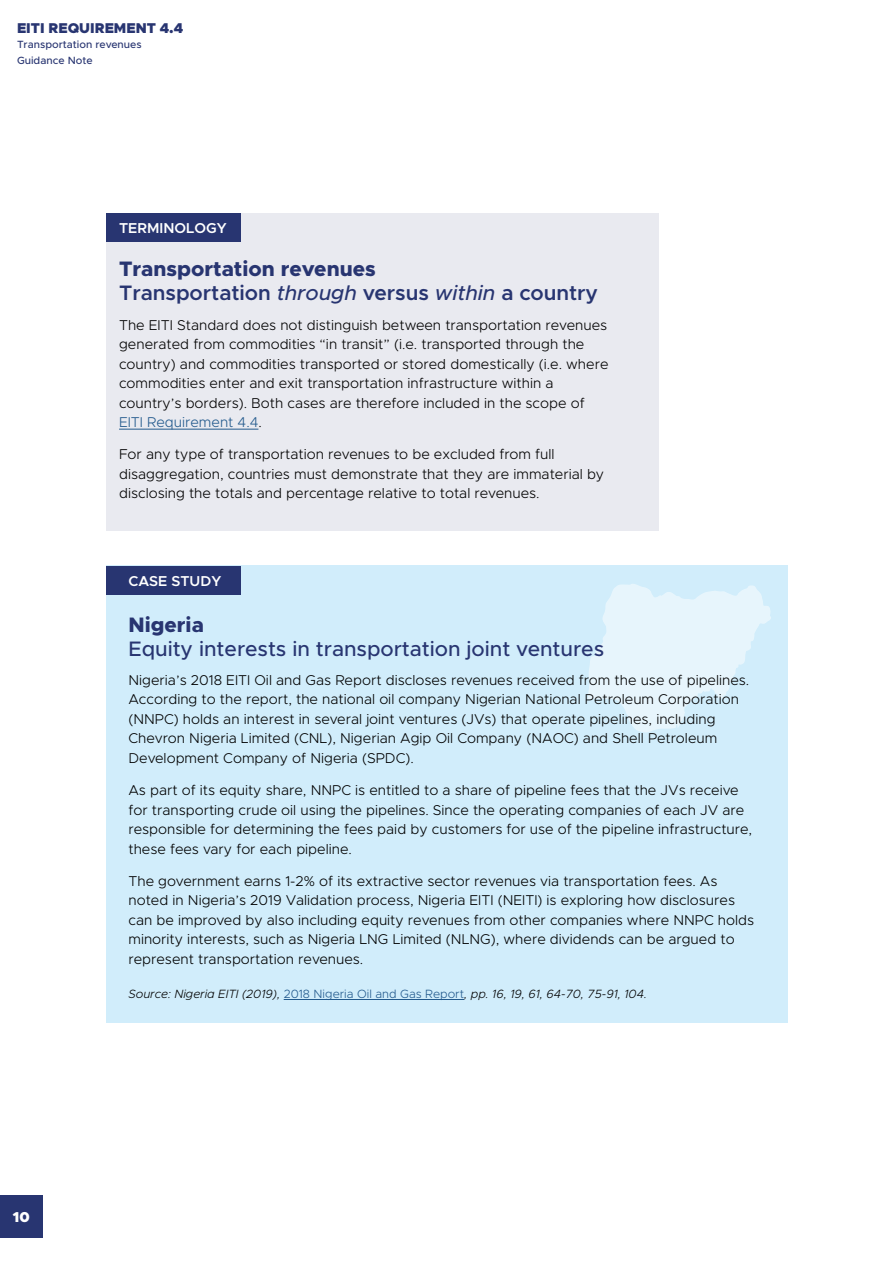
<style>
.page{position:relative;width:893px;height:1263px;background:#fff}
.page>*{position:absolute;margin:0;border:0;box-sizing:border-box;transform-origin:0 0}
.t1{font:600 21px/24px "Metropolis";color:#283571}
.t2{font:500 21px "Metropolis";color:#283571}
.t3{font:800 21px "Metropolis";color:#283571}
.t4{font:600 14.4px "Metropolis";color:#fff}
.t5{font:900 14.4px "Metropolis";color:#fff}
.t6{font:300 14.25px/19.5px "Metropolis";color:#000}
.t7{font:900 14.25px "Metropolis";color:#283571}
.t8{font:italic 300 12px "Metropolis";color:#000}
.t9{font:500 10.5px/15.8px "Metropolis";color:#283571}
.s1{font-weight:800}
.s2{font-weight:500;font-style:italic}
.s3{color:#235a8d}
.s4{font-style:normal;color:#235a8d}
</style>
<div class="page">
<div style="left:106px;top:566px;width:682px;height:457px;background:#d1edfb"></div>
<div style="left:0;top:1195px;width:43px;height:42px;background:#283571"></div>
<div style="left:107px;top:566px;width:134px;height:28px;background:#283571"></div>
<div style="left:106px;top:213px;width:553px;height:317px;background:#e9eaf0"></div>
<hr style="left:119px;top:429px;width:139px;height:1px;background:#235a8d">
<div style="left:106px;top:213px;width:135px;height:28px;background:#283571"></div>
<hr style="left:284px;top:999px;width:180px;height:1px;background:#235a8d">
<svg style="left:588px;top:584px;width:183px;height:148px"></svg>
<p class="t7" style="left:17px;top:19px;width:168px">EITI REQUIREMENT 4.4</p>
<p class="t9" style="left:17px;top:37px;width:126px">Transportation revenues<br>Guidance Note</p>
<p class="t4" style="left:119px;top:219px;width:109px">TERMINOLOGY</p>
<h1 class="t1" style="left:119px;top:257px;width:481px"><span class="s1">Transportation revenues<br></span>Transportation <span class="s2">through</span> versus <span class="s2">within</span> a country</h1>
<p class="t6" style="left:119px;top:315px;width:491px">The EITI Standard does not distinguish between transportation revenues generated from commodities “in transit” (i.e. transported through the country) and commodities transported or stored domestically (i.e. where commodities enter and exit transportation infrastructure within a country’s borders). Both cases are therefore included in the scope of <span class="s3">EITI Requirement 4.4</span>.</p>
<p class="t6" style="left:119px;top:445px;width:487px">For any type of transportation revenues to be excluded from full disaggregation, countries must demonstrate that they are immaterial by disclosing the totals and percentage relative to total revenues.</p>
<p class="t4" style="left:128px;top:572px;width:94px">CASE STUDY</p>
<h1 class="t3" style="left:128px;top:611px;width:77px">Nigeria</h1>
<h1 class="t2" style="left:128px;top:635px;width:477px">Equity interests in transportation joint ventures</h1>
<p class="t6" style="left:128px;top:670px;width:622px">Nigeria’s 2018 EITI Oil and Gas Report discloses revenues received from the use of pipelines.<br>According to the report, the national oil company Nigerian National Petroleum Corporation (NNPC) holds an interest in several joint ventures (JVs) that operate pipelines, including Chevron Nigeria Limited (CNL), Nigerian Agip Oil Company (NAOC) and Shell Petroleum Development Company of Nigeria (SPDC).</p>
<p class="t6" style="left:128px;top:780px;width:625px">As part of its equity share, NNPC is entitled to a share of pipeline fees that the JVs receive for transporting crude oil using the pipelines. Since the operating companies of each JV are responsible for determining the fees paid by customers for use of the pipeline infrastructure, these fees vary for each pipeline.</p>
<p class="t6" style="left:128px;top:871px;width:627px">The government earns 1-2% of its extractive sector revenues via transportation fees. As noted in Nigeria’s 2019 Validation process, Nigeria EITI (NEITI) is exploring how disclosures can be improved by also including equity revenues from other companies where NNPC holds minority interests, such as Nigeria LNG Limited (NLNG), where dividends can be argued to represent transportation revenues.</p>
<p class="t5" style="left:13px;top:1208px;width:18px">10</p>
<p class="t8" style="left:128px;top:986px;width:520px">Source: Nigeria EITI (2019), <span class="s4">2018 Nigeria Oil and Gas Report</span>, pp. 16, 19, 61, 64-70, 75-91, 104.</p>
</div>
